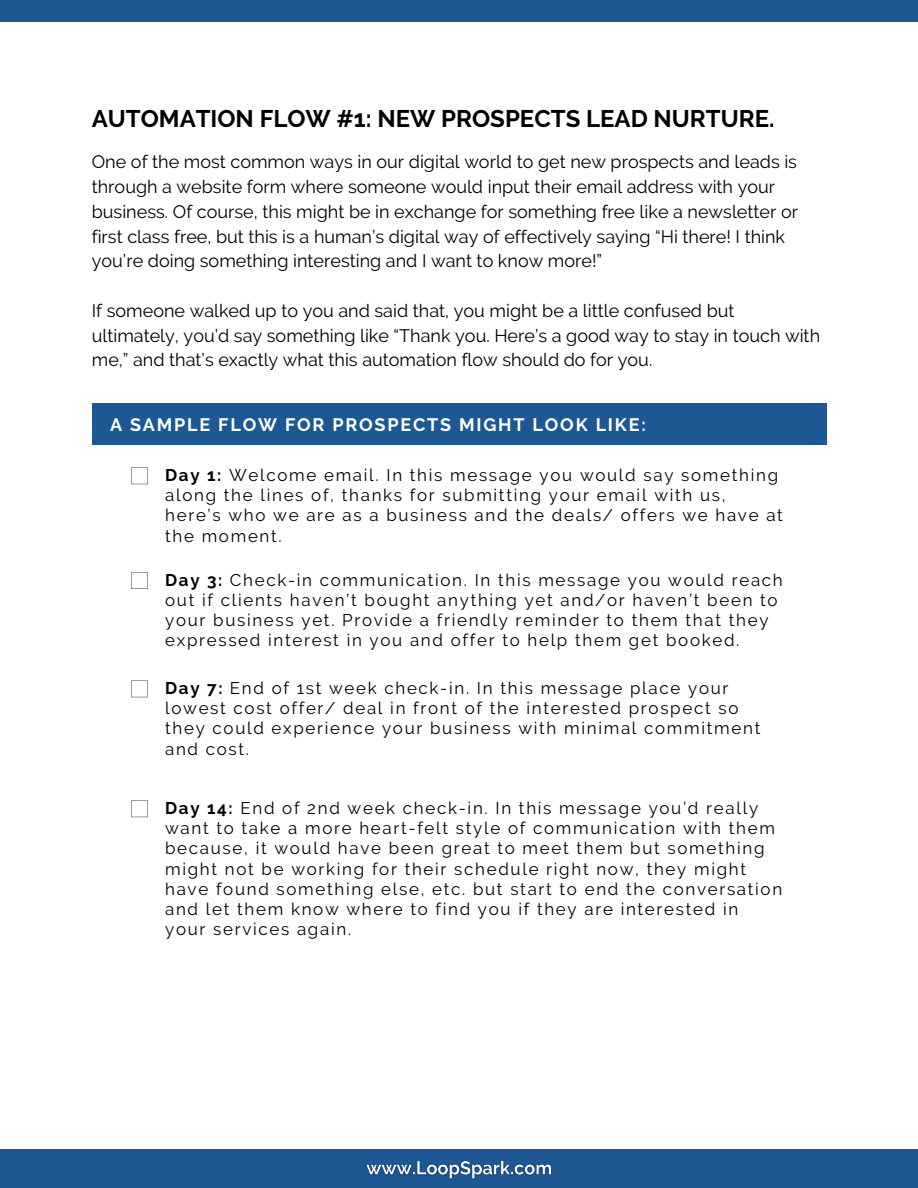
<style>
.page{position:relative;width:918px;height:1188px;background:#fff}
.page>*{position:absolute;margin:0;border:0;box-sizing:border-box;transform-origin:0 0}
.t1{font:700 24px "Raleway";color:#000}
.t2{font:18px/24.8px "Raleway";color:#000}
.t3{font:700 18px "Raleway";letter-spacing:.1em;color:#fff}
.t4{font:16.95px/20.2px "Raleway";letter-spacing:.1em;color:#000}
.s1{font-weight:700}
</style>
<div class="page">
<div style="left:92px;top:403px;width:734px;height:42px;background:#1d5895"></div>
<svg style="left:131px;top:467px;width:17px;height:17px"></svg>
<div style="left:0;top:1149px;width:918px;height:38px;background:#1d5895"></div>
<svg style="left:131px;top:572px;width:17px;height:17px"></svg>
<svg style="left:131px;top:680px;width:17px;height:17px"></svg>
<svg style="left:131px;top:800px;width:17px;height:17px"></svg>
<div style="left:0;top:0;width:918px;height:21px;background:#1d5895"></div>
<img style="left:366px;top:1160px;width:186px;height:19px">
<p class="t1" style="left:92px;top:105px;width:684px">AUTOMATION FLOW #1: NEW PROSPECTS LEAD NURTURE.</p>
<p class="t2" style="left:92px;top:150px;width:708px">One of the most common ways in our digital world to get new prospects and leads is through a website form where someone would input their email address with your business. Of course, this might be in exchange for something free like a newsletter or first class free, but this is a human’s digital way of effectively saying “Hi there! I think you’re doing something interesting and I want to know more!”</p>
<p class="t2" style="left:92px;top:298px;width:730px">If someone walked up to you and said that, you might be a little confused but ultimately, you’d say something like “Thank you. Here’s a good way to stay in touch with me,” and that’s exactly what this automation flow should do for you.</p>
<p class="t3" style="left:110px;top:414px;width:537px">A SAMPLE FLOW FOR PROSPECTS MIGHT LOOK LIKE:</p>
<p class="t4" style="left:165px;top:465px;width:619px"><span class="s1">Day 1:</span> Welcome email. In this message you would say something along the lines of, thanks for submitting your email with us, here’s who we are as a business and the deals/ offers we have at the moment.</p>
<p class="t4" style="left:165px;top:569px;width:619px"><span class="s1">Day 3:</span> Check-in communication. In this message you would reach out if clients haven’t bought anything yet and/or haven’t been to your business yet. Provide a friendly reminder to them that they expressed interest in you and offer to help them get booked.</p>
<p class="t4" style="left:165px;top:678px;width:597px"><span class="s1">Day 7:</span> End of 1st week check-in. In this message place your lowest cost offer/ deal in front of the interested prospect so they could experience your business with minimal commitment and cost.</p>
<p class="t4" style="left:165px;top:798px;width:619px"><span class="s1">Day 14:</span> End of 2nd week check-in. In this message you’d really want to take a more heart-felt style of communication with them because, it would have been great to meet them but something might not be working for their schedule right now, they might have found something else, etc. but start to end the conversation and let them know where to find you if they are interested in your services again.</p>
</div>
